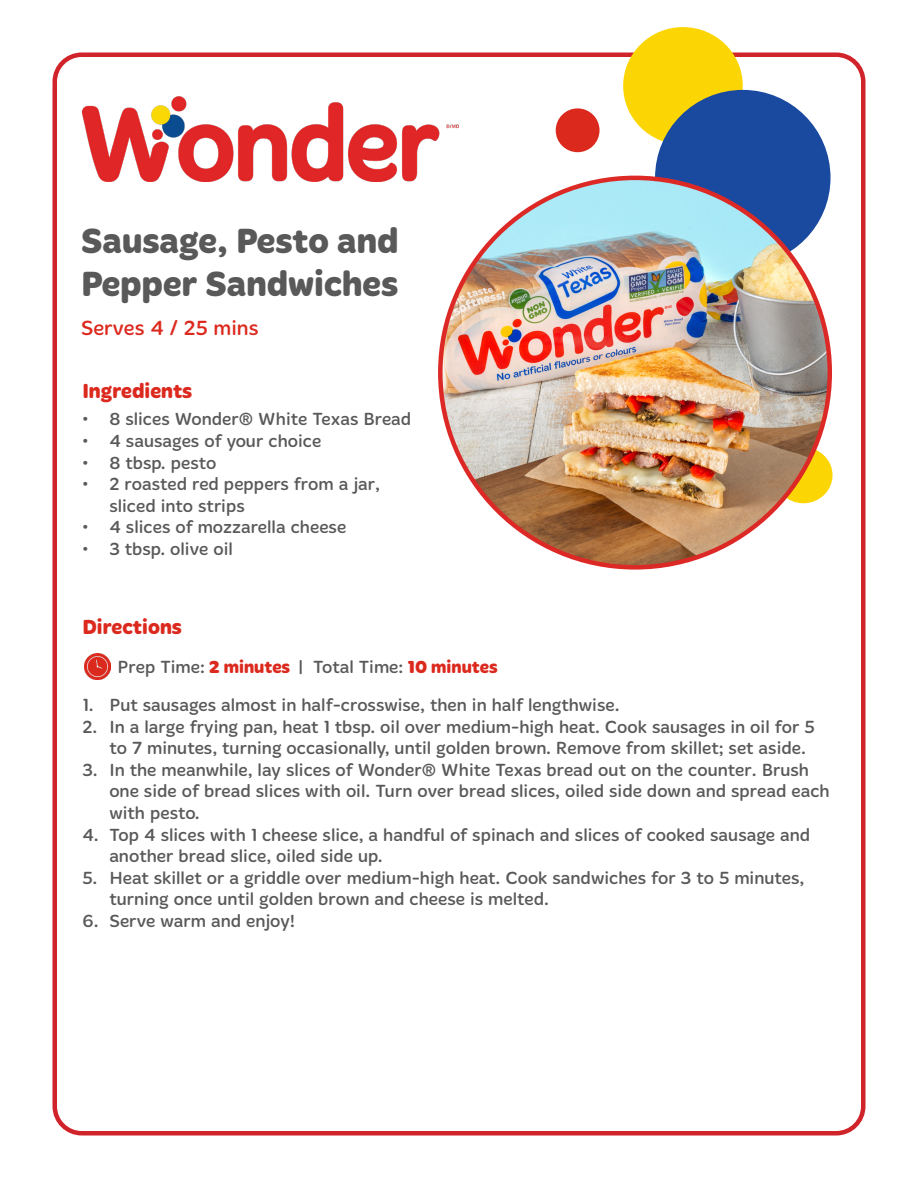
<style>
.page{position:relative;width:918px;height:1188px;background:#fff}
.page>*{position:absolute;margin:0;border:0;box-sizing:border-box;transform-origin:0 0}
.t1{font:700 36px/43.2px "Merge Pro";color:#5a5959}
.t2{font:700 21px "Merge Pro";color:#dc291e}
.t3{font:21px "Merge Pro";color:#dc291e}
.body{font:18px/21.6px "Merge Pro";color:#5a5959}
.s1{font-weight:700;color:#dc291e}
</style>
<div class="page">
<div style="left:52px;top:52px;width:814px;height:1084px;border:4px solid #d1232a;border-radius:27px"></div>
<img style="left:82px;top:97px;width:377px;height:84px">
<div style="left:556px;top:108px;width:44px;height:44px;background:#dc291e;border-radius:50%"></div>
<div style="left:623px;top:27px;width:120px;height:118px;background:#fcd604;border-radius:50%"></div>
<div style="left:774px;top:447px;width:59px;height:56px;background:#fcd604;border-radius:50%"></div>
<div style="left:655px;top:90px;width:176px;height:175px;background:#1a4aa0;border-radius:50%"></div>
<img style="left:84px;top:654px;width:26px;height:25px">
<img style="left:440px;top:178px;width:390px;height:389px;border-radius:195px">
<p class="t1" style="left:81px;top:221px;width:319px">Sausage, Pesto and<br>Pepper Sandwiches</p>
<p class="t3" style="left:81px;top:316px;width:179px">Serves 4 / 25 mins</p>
<p class="t2" style="left:82px;top:378px;width:111px">Ingredients</p>
<p class="body" style="left:82px;top:409px;width:330px">• 8 slices Wonder® White Texas Bread</p>
<p class="body" style="left:82px;top:431px;width:241px">• 4 sausages of your choice</p>
<p class="body" style="left:82px;top:452px;width:136px">• 8 tbsp. pesto</p>
<p class="body" style="left:109px;top:474px;width:272px;text-indent:-27px">• 2 roasted red peppers from a jar, sliced into strips</p>
<p class="body" style="left:82px;top:517px;width:265px">• 4 slices of mozzarella cheese</p>
<p class="body" style="left:82px;top:539px;width:152px">• 3 tbsp. olive oil</p>
<p class="t2" style="left:82px;top:614px;width:101px">Directions</p>
<p class="body" style="left:118px;top:657px;width:382px">Prep Time: <span class="s1">2 minutes</span> | Total Time: <span class="s1">10 minutes</span></p>
<p class="body" style="left:82px;top:695px;width:539px">1. Put sausages almost in half-crosswise, then in half lengthwise.</p>
<p class="body" style="left:109px;top:716px;width:707px;text-indent:-27px">2. In a large frying pan, heat 1 tbsp. oil over medium-high heat. Cook sausages in oil for 5 to 7 minutes, turning occasionally, until golden brown. Remove from skillet; set aside.</p>
<p class="body" style="left:109px;top:759px;width:722px;text-indent:-27px">3. In the meanwhile, lay slices of Wonder® White Texas bread out on the counter. Brush one side of bread slices with oil. Turn over bread slices, oiled side down and spread each with pesto.</p>
<p class="body" style="left:109px;top:824px;width:702px;text-indent:-27px">4. Top 4 slices with 1 cheese slice, a handful of spinach and slices of cooked sausage and another bread slice, oiled side up.</p>
<p class="body" style="left:109px;top:867px;width:697px;text-indent:-27px">5. Heat skillet or a griddle over medium-high heat. Cook sandwiches for 3 to 5 minutes, turning once until golden brown and cheese is melted.</p>
<p class="body" style="left:82px;top:911px;width:214px">6. Serve warm and enjoy!</p>
</div>
